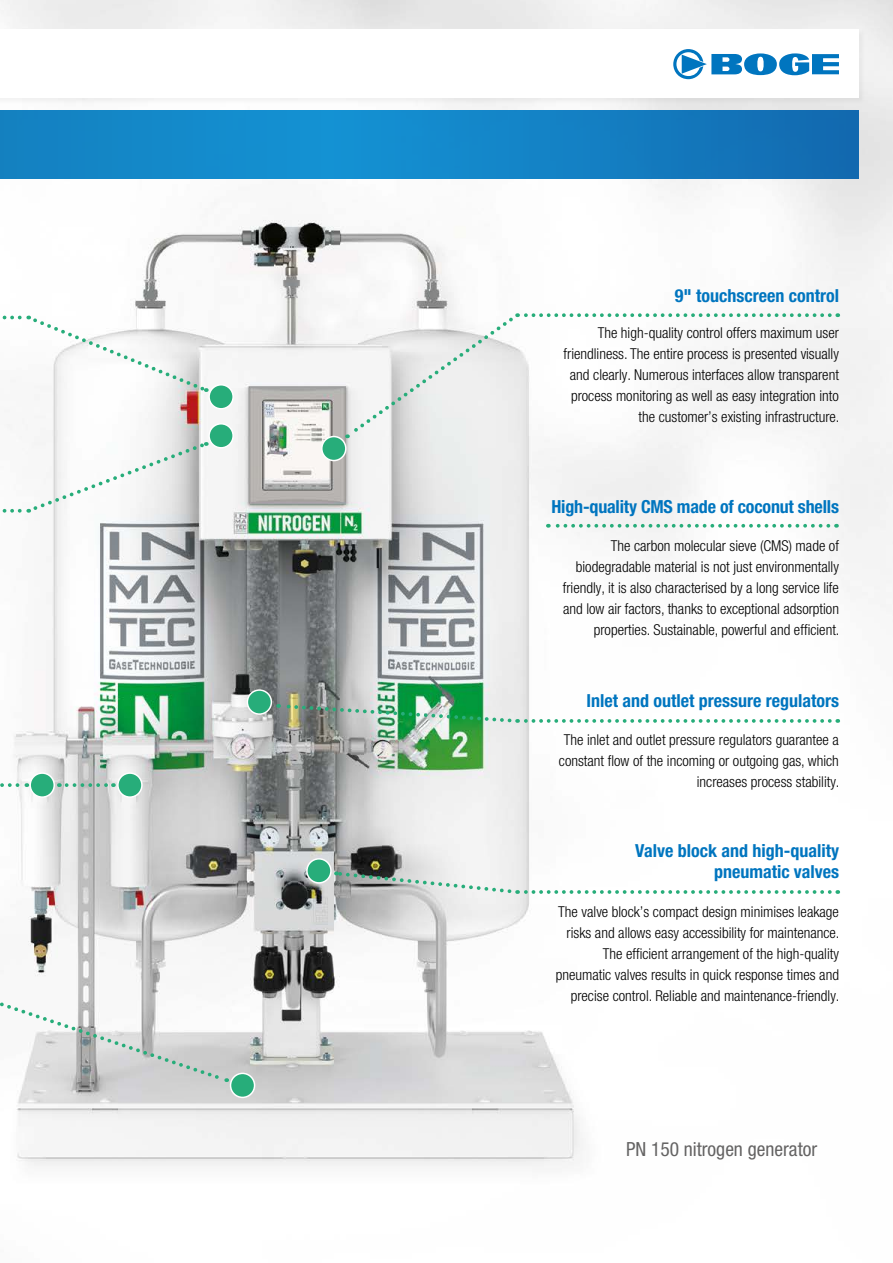
<style>
.page{position:relative;width:893px;height:1263px;background:#fff}
.page>*{position:absolute;margin:0;border:0;box-sizing:border-box;transform-origin:0 0}
.t1{font:condensed 19.5px "Helvetica Neue LT Pro";color:#646363}
.t2{font:700 condensed 18px/21px "Helvetica Neue LT Pro";color:#0075bf;text-align:right}
.t3{font:300 condensed 15px/21px "Helvetica Neue LT Pro";color:#000;text-align:right}
</style>
<div class="page">
<img style="left:0;top:0;width:893px;height:1167px">
<div style="left:0;top:28px;width:866px;height:77px;background:#000;opacity:.05"></div>
<div style="left:0;top:30px;width:859px;height:68px;background:#fff"></div>
<svg style="left:673px;top:49px;width:166px;height:30px"></svg>
<div style="left:0;top:111px;width:859px;height:68px;background:linear-gradient(to right,#1491d0,#1374ba)"></div>
<div style="left:307px;top:859px;width:24px;height:24px;background:#27ad7a;border-radius:50%"></div>
<div style="left:306px;top:858px;width:26px;height:26px;border:2px solid #fff;border-radius:50%"></div>
<div style="left:209px;top:385px;width:24px;height:24px;background:#27ad7a;border-radius:50%"></div>
<div style="left:208px;top:384px;width:26px;height:26px;border:2px solid #fff;border-radius:50%"></div>
<div style="left:209px;top:424px;width:24px;height:24px;background:#27ad7a;border-radius:50%"></div>
<div style="left:208px;top:423px;width:26px;height:26px;border:2px solid #fff;border-radius:50%"></div>
<div style="left:30px;top:773px;width:24px;height:24px;background:#27ad7a;border-radius:50%"></div>
<div style="left:29px;top:772px;width:26px;height:26px;border:2px solid #fff;border-radius:50%"></div>
<div style="left:118px;top:773px;width:24px;height:24px;background:#27ad7a;border-radius:50%"></div>
<div style="left:117px;top:772px;width:26px;height:26px;border:2px solid #fff;border-radius:50%"></div>
<div style="left:231px;top:1073px;width:24px;height:24px;background:#27ad7a;border-radius:50%"></div>
<div style="left:230px;top:1073px;width:25px;height:25px;border:2px solid #fff;border-radius:50%"></div>
<div style="left:322px;top:436px;width:24px;height:25px;background:#27ad7a;border-radius:50%"></div>
<div style="left:321px;top:436px;width:26px;height:25px;border:2px solid #fff;border-radius:50%"></div>
<div style="left:247px;top:690px;width:24px;height:24px;background:#27ad7a;border-radius:50%"></div>
<div style="left:247px;top:689px;width:25px;height:26px;border:2px solid #fff;border-radius:50%"></div>
<svg style="left:548px;top:524px;width:280px;height:4px"></svg>
<svg style="left:0;top:315px;width:207px;height:78px"></svg>
<svg style="left:0;top:440px;width:207px;height:73px"></svg>
<svg style="left:0;top:783px;width:27px;height:4px"></svg>
<svg style="left:67px;top:783px;width:47px;height:4px"></svg>
<svg style="left:0;top:995px;width:227px;height:89px"></svg>
<svg style="left:278px;top:702px;width:552px;height:22px"></svg>
<svg style="left:336px;top:870px;width:494px;height:25px"></svg>
<svg style="left:345px;top:313px;width:485px;height:126px"></svg>
<p class="t2" style="left:675px;top:285px;width:166px">9" touchscreen control</p>
<p class="t3" style="left:564px;top:322px;width:277px">The high-quality control offers maximum user friendliness. The entire process is presented visually and clearly. Numerous interfaces allow transparent process monitoring as well as easy integration into the customer’s existing infrastructure.</p>
<p class="t2" style="left:551px;top:496px;width:289px">High-quality CMS made of coconut shells</p>
<p class="t3" style="left:563px;top:535px;width:278px">The carbon molecular sieve (CMS) made of biodegradable material is not just environmentally friendly, it is also characterised by a long service life and low air factors, thanks to exceptional adsorption properties. Sustainable, powerful and efficient.</p>
<p class="t2" style="left:587px;top:690px;width:254px">Inlet and outlet pressure regulators</p>
<p class="t3" style="left:559px;top:729px;width:282px">The inlet and outlet pressure regulators guarantee a constant flow of the incoming or outgoing gas, which increases process stability.</p>
<p class="t2" style="left:635px;top:840px;width:205px">Valve block and high-quality pneumatic valves</p>
<p class="t3" style="left:556px;top:901px;width:285px">The valve block’s compact design minimises leakage risks and allows easy accessibility for maintenance.<br>The efficient arrangement of the high-quality pneumatic valves results in quick response times and precise control. Reliable and maintenance-friendly.</p>
<h1 class="t1" style="left:626px;top:1137px;width:193px">PN 150 nitrogen generator</h1>
</div>
